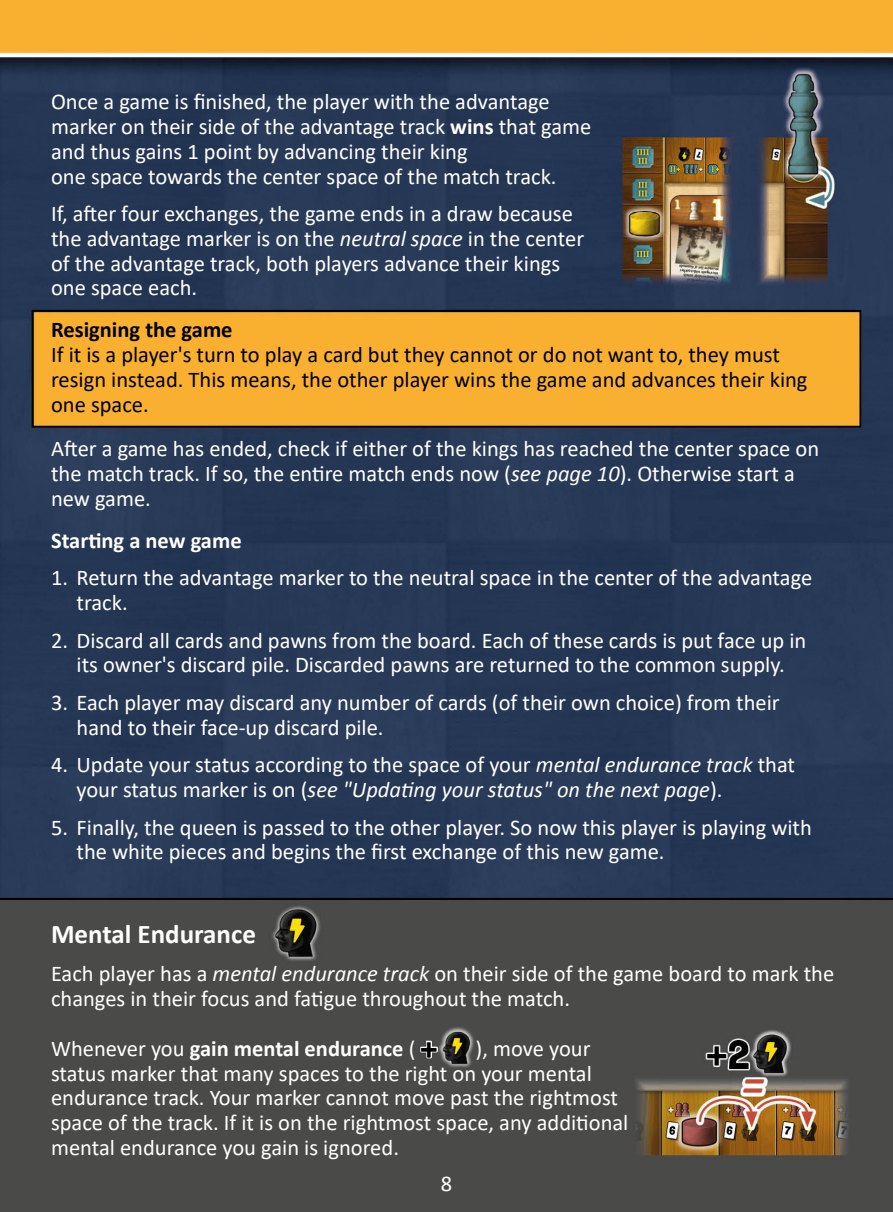
<style>
.page{position:relative;width:893px;height:1212px;background:#fff}
.page>*{position:absolute;margin:0;border:0;box-sizing:border-box;transform-origin:0 0}
.t1{font:italic 700 45px "Calibri";color:#c64b37}
.t2{font:700 27px "Calibri";color:#fff}
.t3{font:22.5px/24.8px "Calibri";color:#fff}
.t4{font:22.5px/24.8px "Calibri";color:#000}
.t5{font:700 22.5px "Calibri";color:#fff}
.t6{font:700 22.5px "Calibri";color:#000}
.s1{font-weight:700}
.s2{font-style:italic}
.s3{font-family:"Mortina One";font-size:33.3px}
</style>
<div class="page">
<img style="left:0;top:0;width:893px;height:1212px">
<div style="left:437px;top:1026px;width:38px;height:42px;background:#4a4a48"></div>
<img style="left:436px;top:1027px;width:40px;height:40px">
<div style="left:740px;top:1077px;width:27px;height:19px;background:#fff"></div>
<p class="t3" style="left:51px;top:89px;width:542px">Once a game is finished, the player with the advantage marker on their side of the advantage track <span class="s1">wins</span> that game and thus gains 1 point by advancing their king<br>one space towards the center space of the match track.</p>
<p class="t3" style="left:51px;top:201px;width:535px">If, after four exchanges, the game ends in a draw because the advantage marker is on the <span class="s2">neutral space</span> in the center of the advantage track, both players advance their kings one space each.</p>
<p class="t6" style="left:51px;top:316px;width:183px">Resigning the game</p>
<p class="t4" style="left:51px;top:342px;width:758px">If it is a player's turn to play a card but they cannot or do not want to, they must resign instead. This means, the other player wins the game and advances their king one space.</p>
<p class="t3" style="left:51px;top:436px;width:770px">After a game has ended, check if either of the kings has reached the center space on the match track. If so, the entire match ends now (<span class="s2">see page 10</span>). Otherwise start a new game.</p>
<p class="t5" style="left:51px;top:526px;width:192px">Starting a new game</p>
<p class="t3" style="left:77px;top:565px;width:737px;text-indent:-26px">1. Return the advantage marker to the neutral space in the center of the advantage track.</p>
<p class="t3" style="left:51px;top:627px;width:757px;text-align:center">2. Discard all cards and pawns from the board. Each of these cards is put face up in its owner's discard pile. Discarded pawns are returned to the common supply.</p>
<p class="t3" style="left:77px;top:689px;width:705px;text-indent:-26px">3. Each player may discard any number of cards (of their own choice) from their hand to their face-up discard pile.</p>
<p class="t3" style="left:77px;top:752px;width:720px;text-indent:-26px">4. Update your status according to the space of your <span class="s2">mental endurance track</span> that your status marker is on (<span class="s2">see "Updating your status" on the next page</span>).</p>
<p class="t3" style="left:77px;top:814px;width:737px;text-indent:-26px">5. Finally, the queen is passed to the other player. So now this player is playing with the white pieces and begins the first exchange of this new game.</p>
<p class="t2" style="left:51px;top:917px;width:206px">Mental Endurance</p>
<p class="t3" style="left:51px;top:960px;width:785px">Each player has a <span class="s2">mental endurance track</span> on their side of the game board to mark the changes in their focus and fatigue throughout the match.</p>
<p class="t3" style="left:51px;top:1035px;width:579px">Whenever you <span class="s1">gain mental endurance</span> ( <span class="s3">+</span> ), move your status marker that many spaces to the right on your mental endurance track. Your marker cannot move past the rightmost space of the track. If it is on the rightmost space, any additional mental endurance you gain is ignored.</p>
<h1 class="t1" style="left:742px;top:1056px;width:24px">=</h1>
<p class="t3" style="left:441px;top:1171px;width:13px">8</p>
</div>
